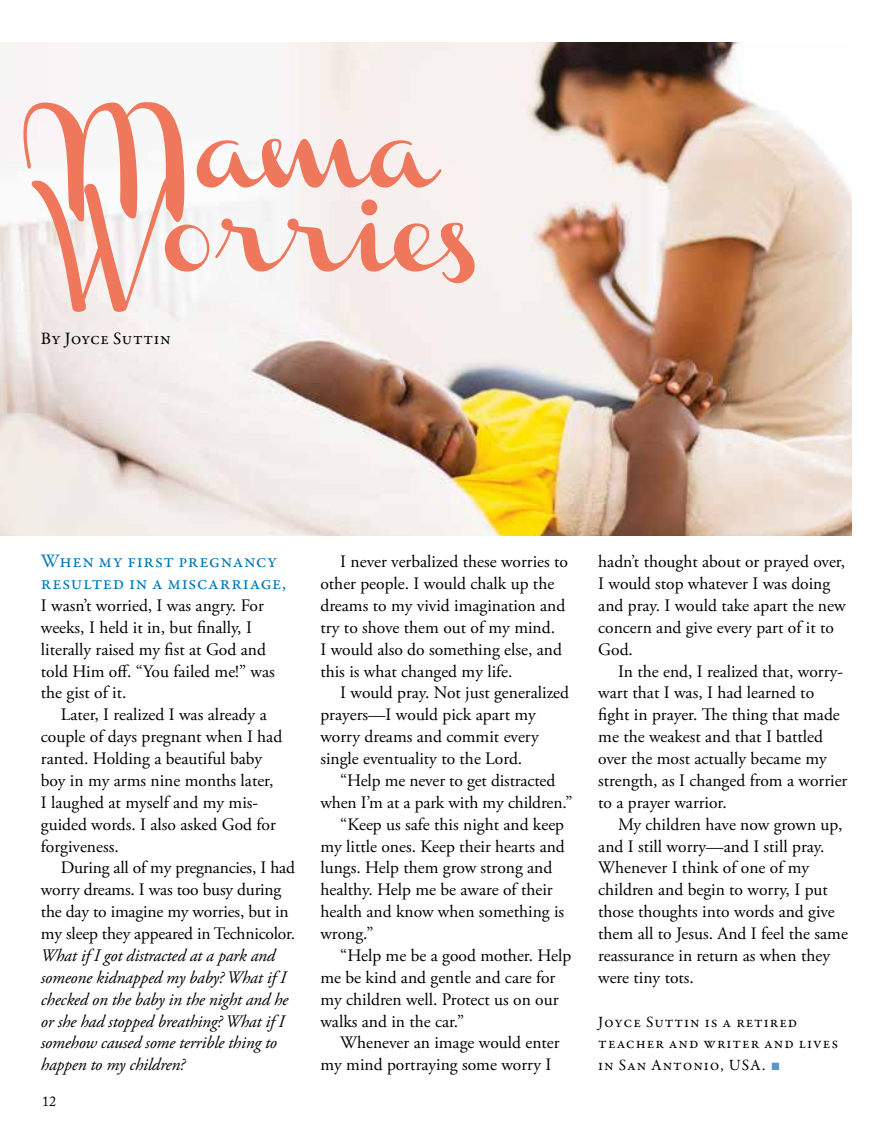
<style>
.page{position:relative;width:893px;height:1141px;background:#fff}
.page>*{position:absolute;margin:0;border:0;box-sizing:border-box;transform-origin:0 0}
.t1{font:76.83px/84px "Channel";color:#ef775b}
.t2{font:19.25px/21.9px "Garamond Premr Pro";letter-spacing:.03em;color:#0076b7}
.t3{font:17.5px/21.9px "Adobe Garamond Pro";color:#000}
.t4{font:italic 17.5px/21.9px "Adobe Garamond Pro";letter-spacing:-.01em;color:#000}
.t5{font:17.5px "Garamond Premr Pro";letter-spacing:.025em;color:#000}
.t6{font:15.75px/21.9px "Garamond Premr Pro";letter-spacing:.06em;color:#000}
.t7{font:14px "Adobe Caslon Pro";color:#000}
.s1{font-family:"Arial";color:#5d95ca}
</style>
<div class="page">
<img style="left:0;top:42px;width:852px;height:494px">
<h1 class="t1" style="left:62px;top:119px;width:423px">Mama<br>Worries</h1>
<p class="t5" style="left:41px;top:328px;width:131px">By Joyce Suttin</p>
<p class="t2" style="left:41px;top:551px;width:247px">When my first pregnancy resulted in a miscarriage,</p>
<p class="t3" style="left:41px;top:595px;width:235px">I wasn’t worried, I was angry. For weeks, I held it in, but finally, I literally raised my fist at God and told Him off. “You failed me!” was the gist of it.</p>
<p class="t3" style="left:41px;top:704px;width:243px;text-indent:20px">Later, I realized I was already a couple of days pregnant when I had ranted. Holding a beautiful baby boy in my arms nine months later,<br>I laughed at myself and my mis&shy;guided words. I also asked God for forgiveness.</p>
<p class="t3" style="left:41px;top:858px;width:256px;text-indent:20px">During all of my pregnancies, I had worry dreams. I was too busy during the day to imagine my worries, but in my sleep they appeared in Technicolor.</p>
<p class="t4" style="left:41px;top:945px;width:249px">What if I got distracted at a park and someone kidnapped my baby? What if I checked on the baby in the night and he or she had stopped breathing? What if I somehow caused some terrible thing to happen to my children?</p>
<p class="t7" style="left:42px;top:1093px;width:15px">12</p>
<p class="t3" style="left:320px;top:551px;width:249px;text-indent:20px">I never verbalized these worries to other people. I would chalk up the dreams to my vivid imagination and try to shove them out of my mind.<br>I would also do something else, and this is what changed my life.</p>
<p class="t3" style="left:320px;top:683px;width:250px;text-indent:20px">I would pray. Not just generalized prayers—I would pick apart my worry dreams and commit every single eventuality to the Lord.</p>
<p class="t3" style="left:340px;top:770px;width:217px">“Help me never to get distracted</p>
<p class="t3" style="left:320px;top:792px;width:254px">when I’m at a park with my children.”</p>
<p class="t3" style="left:340px;top:814px;width:225px">“Keep us safe this night and keep</p>
<p class="t3" style="left:320px;top:836px;width:246px">my little ones. Keep their hearts and</p>
<p class="t3" style="left:320px;top:858px;width:233px">lungs. Help them grow strong and</p>
<p class="t3" style="left:320px;top:879px;width:234px">healthy. Help me be aware of their</p>
<p class="t3" style="left:320px;top:901px;width:245px">health and know when something is</p>
<p class="t3" style="left:320px;top:923px;width:55px">wrong.”</p>
<p class="t3" style="left:340px;top:945px;width:233px">“Help me be a good mother. Help</p>
<p class="t3" style="left:320px;top:967px;width:236px">me be kind and gentle and care for</p>
<p class="t3" style="left:320px;top:989px;width:240px">my children well. Protect us on our</p>
<p class="t3" style="left:320px;top:1011px;width:145px">walks and in the car.”</p>
<p class="t3" style="left:340px;top:1033px;width:221px">Whenever an image would enter</p>
<p class="t3" style="left:320px;top:1054px;width:232px">my mind portraying some worry I</p>
<p class="t3" style="left:598px;top:551px;width:249px">hadn’t thought about or prayed over,<br>I would stop whatever I was doing and pray. I would take apart the new concern and give every part of it to<br>God.</p>
<p class="t3" style="left:598px;top:661px;width:251px;text-indent:20px">In the end, I realized that, worry&shy;wart that I was, I had learned to fight in prayer. The thing that made me the weakest and that I battled over the most actually became my strength, as I changed from a worrier to a prayer warrior.</p>
<p class="t3" style="left:598px;top:814px;width:251px;text-indent:20px">My children have now grown up, and I still worry—and I still pray.<br>Whenever I think of one of my children and begin to worry, I put those thoughts into words and give them all to Jesus. And I feel the same reassurance in return as when they were tiny tots.</p>
<p class="t6" style="left:598px;top:1011px;width:241px">Joyce Suttin is a retired teacher and writer and lives in San Antonio, USA. <span class="s1">■</span></p>
</div>
